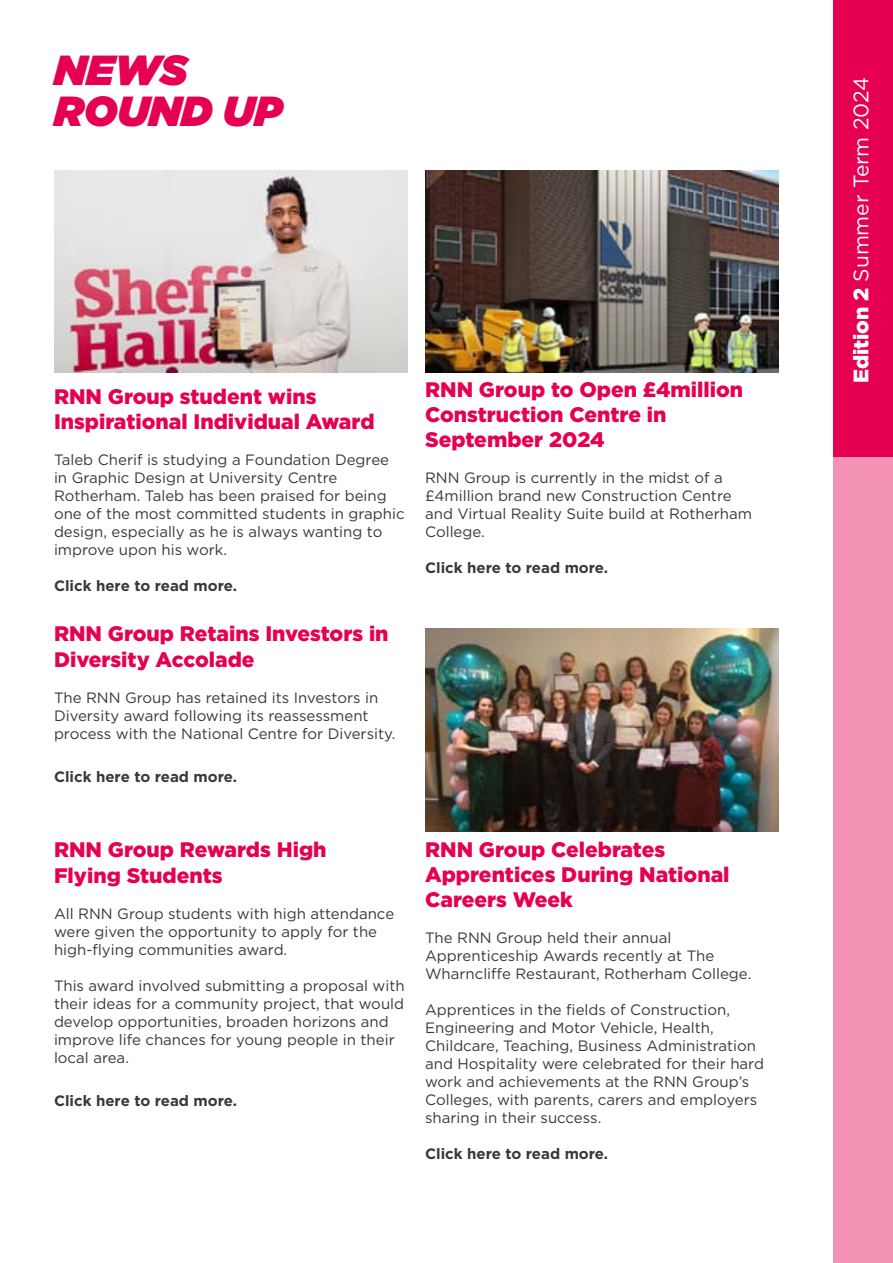
<style>
.page{position:relative;width:893px;height:1263px;background:#fff}
.page>*{position:absolute;margin:0;border:0;box-sizing:border-box;transform-origin:0 0}
.t1{font:italic 900 42px/41.7px "Gotham";letter-spacing:-.005em;color:#e50051}
.t2{font:900 21px/25.2px "Gotham";color:#e50051}
.t3{font:21px "Gotham";color:#fff}
.t4{font:15px/18px "Gotham";color:#3a3938}
.t5{font:700 15px "Gotham";color:#3a3938}
.s1{font-weight:900}
</style>
<div class="page">
<img style="left:54px;top:170px;width:353px;height:203px">
<img style="left:425px;top:170px;width:353px;height:203px">
<img style="left:425px;top:628px;width:353px;height:203px">
<div style="left:833px;top:0;width:60px;height:457px;background:#e50051"></div>
<div style="left:833px;top:457px;width:60px;height:806px;background:#f392b4"></div>
<h1 class="t1" style="left:54px;top:48px;width:230px">NEWS<br>ROUND UP</h1>
<p class="t2" style="left:54px;top:383px;width:322px">RNN Group student wins<br>Inspirational Individual Award</p>
<p class="t4" style="left:54px;top:450px;width:352px">Taleb Cherif is studying a Foundation Degree in Graphic Design at University Centre Rotherham. Taleb has been praised for being one of the most committed students in graphic design, especially as he is always wanting to improve upon his work.</p>
<h5 class="t5" style="left:54px;top:576px;width:185px">Click here to read more.</h5>
<p class="t2" style="left:54px;top:621px;width:336px">RNN Group Retains Investors in<br>Diversity Accolade</p>
<p class="t4" style="left:54px;top:688px;width:343px">The RNN Group has retained its Investors in<br>Diversity award following its reassessment process with the National Centre for Diversity.</p>
<h5 class="t5" style="left:54px;top:766px;width:185px">Click here to read more.</h5>
<p class="t2" style="left:425px;top:376px;width:320px">RNN Group to Open £4million<br>Construction Centre in<br>September 2024</p>
<p class="t4" style="left:425px;top:469px;width:328px">RNN Group is currently in the midst of a £4million brand new Construction Centre and Virtual Reality Suite build at Rotherham College.</p>
<p class="t5" style="left:425px;top:558px;width:185px">Click here to read more.</p>
<p class="t2" style="left:54px;top:837px;width:274px">RNN Group Rewards High<br>Flying Students</p>
<p class="t4" style="left:54px;top:904px;width:342px">All RNN Group students with high attendance were given the opportunity to apply for the high-fying communities award.</p>
<p class="t4" style="left:54px;top:976px;width:352px">This award involved submitting a proposal with their ideas for a community project, that would develop opportunities, broaden horizons and improve life chances for young people in their local area.</p>
<h5 class="t5" style="left:54px;top:1090px;width:185px">Click here to read more.</h5>
<p class="t2" style="left:425px;top:836px;width:306px">RNN Group Celebrates<br>Apprentices During National<br>Careers Week</p>
<p class="t4" style="left:425px;top:928px;width:328px">The RNN Group held their annual<br>Apprenticeship Awards recently at The<br>Wharnclife Restaurant, Rotherham College.</p>
<p class="t4" style="left:425px;top:1000px;width:340px">Apprentices in the felds of Construction, Engineering and Motor Vehicle, Health, Childcare, Teaching, Business Administration and Hospitality were celebrated for their hard work and achievements at the RNN Group’s Colleges, with parents, carers and employers sharing in their success.</p>
<h5 class="t5" style="left:425px;top:1144px;width:185px">Click here to read more.</h5>
<p class="t3" style="left:848px;top:383px;width:308px;rotate:-90deg"><span class="s1">Edition 2</span> Summer Term 2024</p>
</div>
